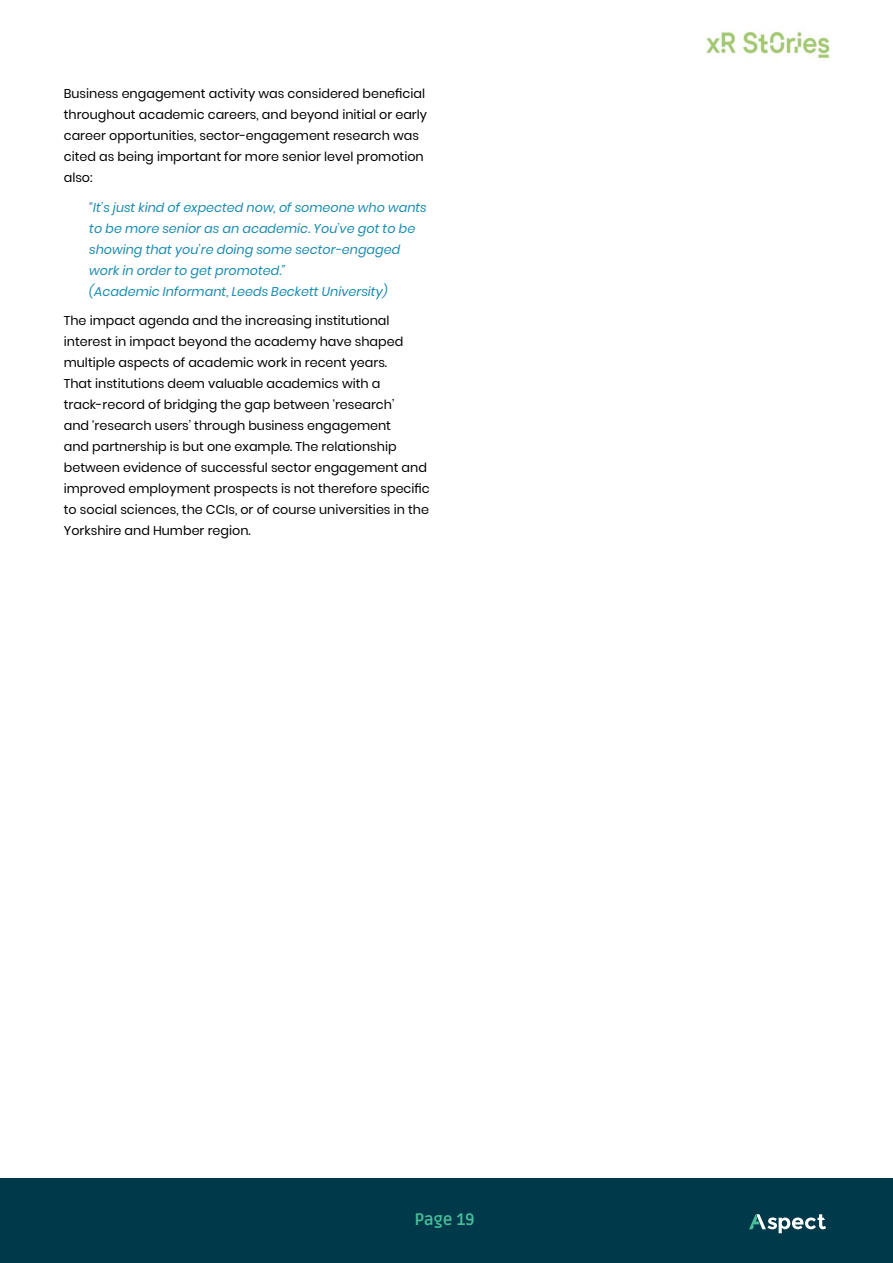
<style>
.page{position:relative;width:893px;height:1263px;background:#fff}
.page>*{position:absolute;margin:0;border:0;box-sizing:border-box;transform-origin:0 0}
.t1{font:700 16.5px "Ruda";color:#49bd9a}
.t2{font:12.75px/21px "Poppins";color:#000}
.t3{font:italic 12.75px/21px "Poppins";color:#1c8bb0}
</style>
<div class="page">
<div style="left:0;top:1178px;width:893px;height:85px;background:#003a4a"></div>
<svg style="left:749px;top:1214px;width:77px;height:19px"></svg>
<img style="left:706px;top:31px;width:123px;height:28px">
<p class="t2" style="left:64px;top:84px;width:365px">Business engagement activity was considered beneficial throughout academic careers, and beyond initial or early career opportunities, sector-engagement research was cited as being important for more senior level promotion also:</p>
<p class="t3" style="left:89px;top:197px;width:339px">“It’s just kind of expected now, of someone who wants to be more senior as an academic. You’ve got to be showing that you’re doing some sector-engaged work in order to get promoted.”<br>(Academic Informant, Leeds Beckett University)</p>
<p class="t2" style="left:64px;top:311px;width:367px">The impact agenda and the increasing institutional interest in impact beyond the academy have shaped multiple aspects of academic work in recent years.<br>That institutions deem valuable academics with a track-record of bridging the gap between ‘research’<br>and ‘research users’ through business engagement<br>and partnership is but one example. The relationship between evidence of successful sector engagement and improved employment prospects is not therefore specific to social sciences, the CCIs, or of course universities in the Yorkshire and Humber region.</p>
<p class="t1" style="left:414px;top:1210px;width:62px">Page 19</p>
</div>
